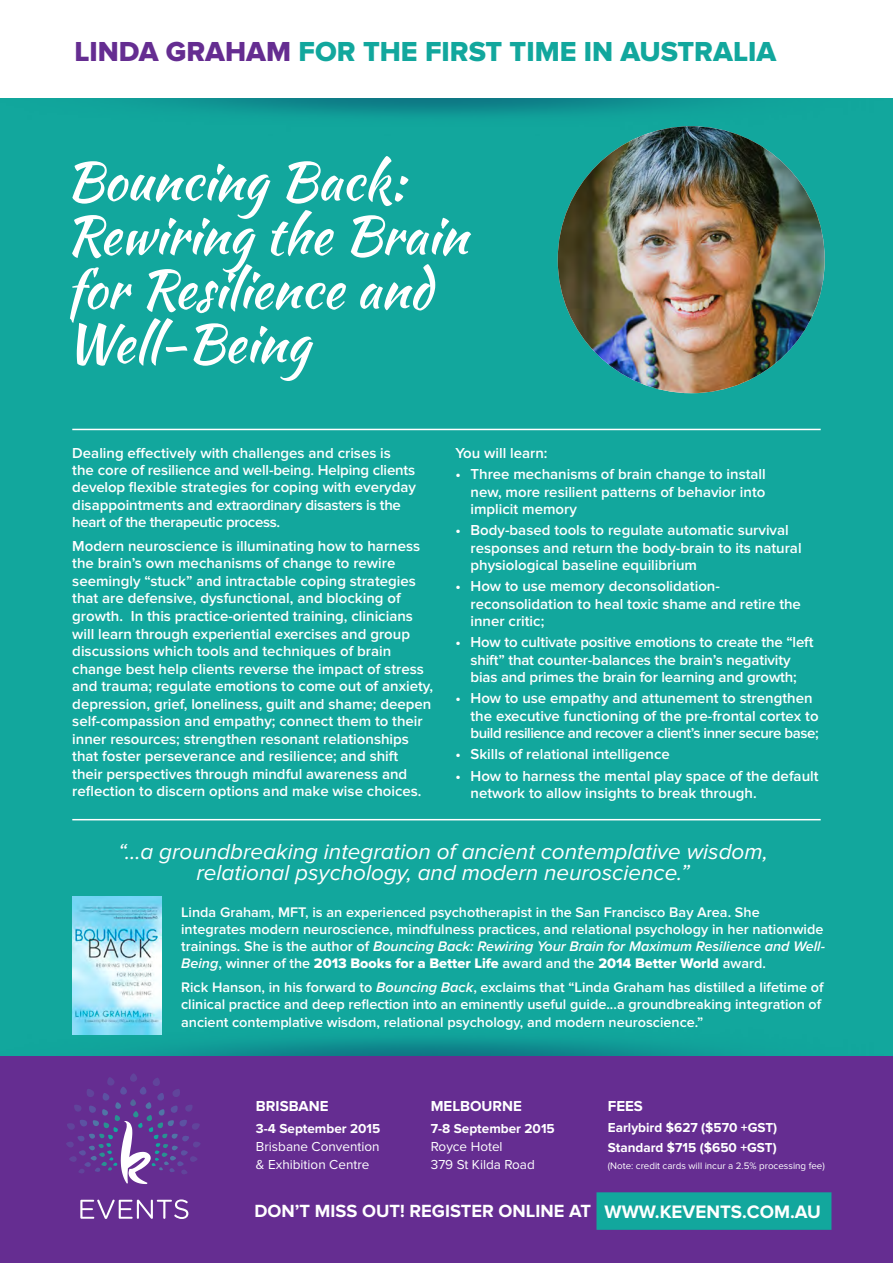
<style>
.page{position:relative;width:893px;height:1263px;background:#fff}
.page>*{position:absolute;margin:0;border:0;box-sizing:border-box;transform-origin:0 0}
.t1{font:52.5px/54px "Kaushan Script";color:#fff}
.t2{font:28.5px "Proxima Nova Extrabld";color:#12a79d}
.t3{font:italic 22.5px/21px "Proxima Nova";color:#fff;text-align:center}
.Website{font:700 18.75px "Proxima Nova";color:#fff}
.t4{font:700 18.3px "Proxima Nova";color:#fff}
.p_bullets{font:600 15px/17.2px "Proxima Nova";color:#fff}
.t5{font:700 15px "Proxima Nova";color:#fff}
.t6{font:600 14.4px/17.2px "Proxima Nova";color:#fff}
.p_bold{font:13.5px/18px "Proxima Nova";color:#fff;text-align:justify}
.p_bold-2{font:700 13.5px "Proxima Nova";color:#fff}
.p_bold-3{font:9.75px "Proxima Nova";color:#fff}
.s1{color:#652d91}
.s2{font-style:italic}
.s3{font-family:"Proxima Nova Extrabld";font-weight:400}
.s4{font-weight:700}
</style>
<div class="page">
<div style="left:0;top:99px;width:893px;height:958px;background:#12a79d"></div>
<img style="left:142px;top:99px;width:597px;height:36px">
<img style="left:72px;top:1019px;width:643px;height:37px">
<img style="left:558px;top:126px;width:267px;height:267px;border-radius:133px">
<hr style="left:72px;top:819px;width:749px;height:1px;background:#fff">
<hr style="left:72px;top:429px;width:749px;height:1px;background:#fff">
<img style="left:72px;top:897px;width:89px;height:137px">
<div style="left:0;top:1057px;width:893px;height:206px;background:#652d91"></div>
<svg style="left:80px;top:1199px;width:108px;height:20px"></svg>
<div style="left:130px;top:1073px;width:7px;height:9px;background:#61449b;border-radius:3px"></div>
<svg style="left:66px;top:1077px;width:135px;height:107px"></svg>
<div style="left:596px;top:1192px;width:235px;height:38px;background:#12a79d"></div>
<p class="t2" style="left:74px;top:35px;width:703px"><span class="s1">LINDA GRAHAM</span> FOR THE FIRST TIME IN AUSTRALIA</p>
<h1 class="t1" style="left:65px;top:154px;width:404px">Bouncing Back:<br>Rewiring the Brain for Resilience and<br>Well-Being</h1>
<p class="p_bullets" style="left:72px;top:444px;width:345px">Dealing effectively with challenges and crises is the core of resilience and well-being. Helping clients develop flexible strategies for coping with everyday disappointments and extraordinary disasters is the heart of the therapeutic process.</p>
<p class="p_bullets" style="left:72px;top:537px;width:362px">Modern neuroscience is illuminating how to harness the brain’s own mechanisms of change to rewire seemingly “stuck” and intractable coping strategies that are defensive, dysfunctional, and blocking of growth. In this practice-oriented training, clinicians will learn through experiential exercises and group discussions which tools and techniques of brain change best help clients reverse the impact of stress and trauma; regulate emotions to come out of anxiety, depression, grief, loneliness, guilt and shame; deepen self-compassion and empathy; connect them to their inner resources; strengthen resonant relationships that foster perseverance and resilience; and shift<br>their perspectives through mindful awareness and reflection to discern options and make wise choices.</p>
<p class="p_bullets" style="left:455px;top:444px;width:94px">You will learn:</p>
<p class="p_bullets" style="left:470px;top:466px;width:297px;text-align:justify;text-indent:-15px">• Three mechanisms of brain change to install new, more resilient patterns of behavior into implicit memory</p>
<p class="p_bullets" style="left:470px;top:522px;width:333px;text-indent:-15px">• Body-based tools to regulate automatic survival responses and return the body-brain to its natural physiological baseline equilibrium</p>
<p class="p_bullets" style="left:470px;top:578px;width:332px;text-indent:-15px">• How to use memory deconsolidation&shy;reconsolidation to heal toxic shame and retire the inner critic;</p>
<p class="p_bullets" style="left:455px;top:634px;width:360px;text-align:center">• How to cultivate positive emotions to create the “left shift” that counter-balances the brain’s negativity<br>bias and primes the brain for learning and growth;</p>
<p class="p_bullets" style="left:470px;top:690px;width:350px;text-indent:-15px">• How to use empathy and attunement to strengthen the executive functioning of the pre-frontal cortex to build resilience and recover a client’s inner secure base;</p>
<p class="p_bullets" style="left:455px;top:746px;width:216px">• Skills of relational intelligence</p>
<p class="p_bullets" style="left:470px;top:767px;width:350px;text-indent:-15px">• How to harness the mental play space of the default network to allow insights to break through.</p>
<p class="t3" style="left:118px;top:842px;width:651px">“…a groundbreaking integration of ancient contemplative wisdom, relational psychology, and modern neuroscience.”</p>
<p class="t6" style="left:181px;top:903px;width:645px">Linda Graham, MFT, is an experienced psychotherapist in the San Francisco Bay Area. She integrates modern neuroscience, mindfulness practices, and relational psychology in her nationwide trainings. She is the author of <span class="s2">Bouncing Back: Rewiring Your Brain for Maximum Resilience and Well-Being</span>, winner of the <span class="s3">2013 Books for a Better Life</span> award and the <span class="s3">2014 Better World</span> award.</p>
<p class="t6" style="left:181px;top:979px;width:644px">Rick Hanson, in his forward to <span class="s2">Bouncing Back</span>, exclaims that “Linda Graham has distilled a lifetime of clinical practice and deep reflection into an eminently useful guide...a groundbreaking integration of ancient contemplative wisdom, relational psychology, and modern neuroscience.”</p>
<h3 class="t5" style="left:256px;top:1097px;width:74px">BRISBANE</h3>
<p class="p_bold" style="left:256px;top:1120px;width:126px"><span class="s4">3-4 September 2015<br></span>Brisbane Convention &amp; Exhibition Centre</p>
<h3 class="t5" style="left:431px;top:1097px;width:93px">MELBOURNE</h3>
<p class="p_bold" style="left:431px;top:1120px;width:125px;text-align:left"><span class="s4">7-8 September 2015<br></span>Royce Hotel<br>379 St Kilda Road</p>
<h3 class="t5" style="left:608px;top:1097px;width:37px">FEES</h3>
<p class="p_bold-2" style="left:608px;top:1119px;width:171px">Earlybird $627 ($570 +GST)</p>
<p class="p_bold-2" style="left:608px;top:1140px;width:170px">Standard $715 ($650 +GST)</p>
<p class="p_bold-3" style="left:608px;top:1160px;width:218px">(Note: credit cards will incur a 2.5% processing fee)</p>
<p class="t4" style="left:254px;top:1200px;width:338px">DON’T MISS OUT! REGISTER ONLINE AT</p>
<p class="Website" style="left:604px;top:1200px;width:218px">WWW.KEVENTS.COM.AU</p>
</div>
